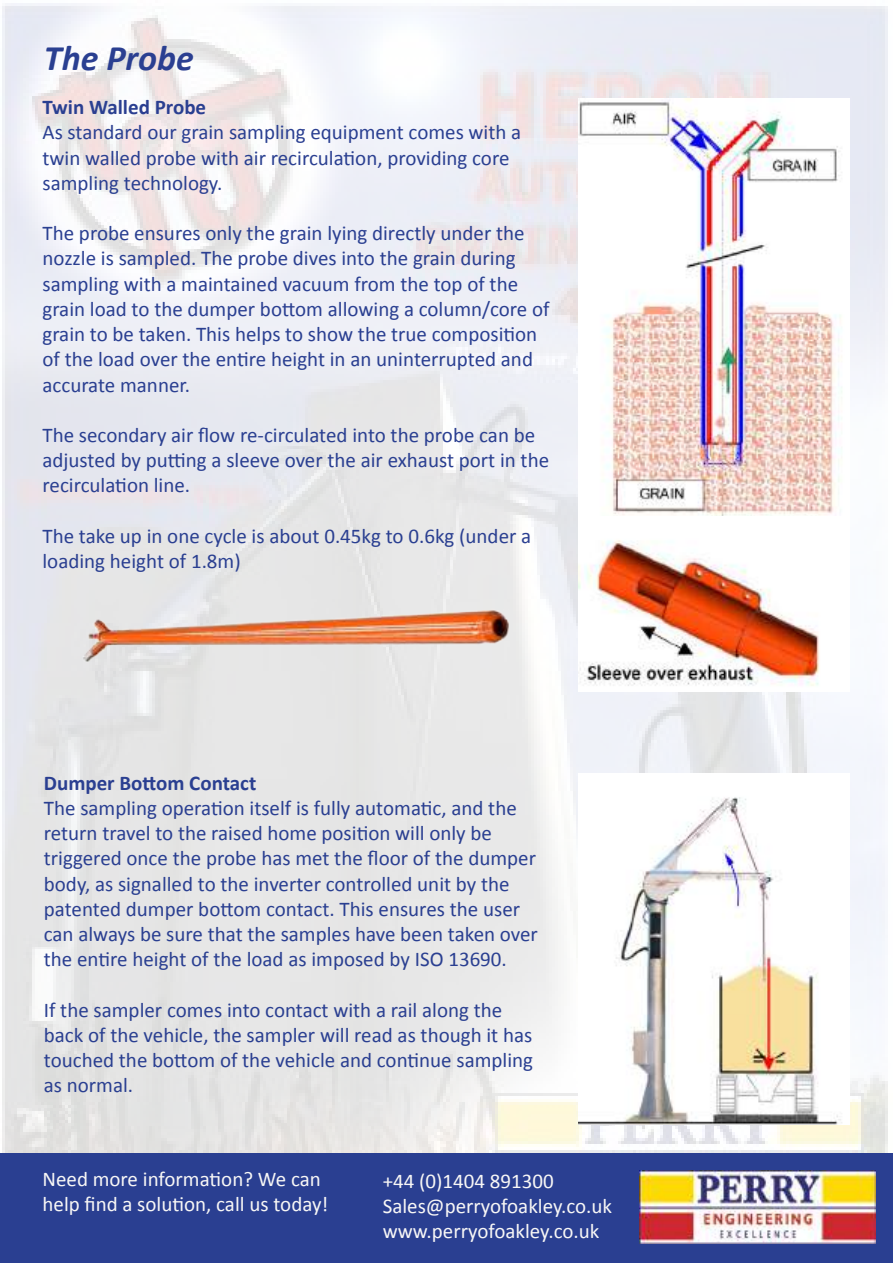
<style>
.page{position:relative;width:893px;height:1263px;background:#fff}
.page>*{position:absolute;margin:0;border:0;box-sizing:border-box;transform-origin:0 0}
.t1{font:italic 700 36px "Calibri";color:#2a3f91}
.t2{font:21px/25.2px "Calibri";color:#2a3f91}
.t3{font:21px/25.2px "Calibri";color:#f8f7f6}
.t4{font:700 21px "Calibri";color:#2a3f91}
</style>
<div class="page">
<img style="left:2px;top:3px;width:886px;height:1150px">
<div style="left:0;top:1153px;width:893px;height:110px;background:#2a3f91"></div>
<img style="left:639px;top:1170px;width:236px;height:74px">
<img style="left:578px;top:99px;width:271px;height:592px">
<img style="left:578px;top:774px;width:271px;height:350px">
<img style="left:69px;top:583px;width:454px;height:108px">
<h1 class="t1" style="left:44px;top:35px;width:152px">The Probe</h1>
<p class="t4" style="left:43px;top:94px;width:165px">Twin Walled Probe</p>
<p class="t2" style="left:43px;top:120px;width:480px">As standard our grain sampling equipment comes with a twin walled probe with air recirculation, providing core sampling technology.</p>
<p class="t2" style="left:43px;top:221px;width:508px">The probe ensures only the grain lying directly under the nozzle is sampled. The probe dives into the grain during sampling with a maintained vacuum from the top of the grain load to the dumper bottom allowing a column/core of grain to be taken. This helps to show the true composition of the load over the entire height in an uninterrupted and accurate manner.</p>
<p class="t2" style="left:43px;top:422px;width:508px">The secondary air flow re-circulated into the probe can be adjusted by putting a sleeve over the air exhaust port in the recirculation line.</p>
<p class="t2" style="left:43px;top:523px;width:490px">The take up in one cycle is about 0.45kg to 0.6kg (under a loading height of 1.8m)</p>
<p class="t4" style="left:44px;top:769px;width:214px">Dumper Bottom Contact</p>
<p class="t2" style="left:44px;top:795px;width:496px">The sampling operation itself is fully automatic, and the return travel to the raised home position will only be triggered once the probe has met the floor of the dumper body, as signalled to the inverter controlled unit by the patented dumper bottom contact. This ensures the user can always be sure that the samples have been taken over the entire height of the load as imposed by ISO 13690.</p>
<p class="t2" style="left:44px;top:997px;width:491px">If the sampler comes into contact with a rail along the back of the vehicle, the sampler will read as though it has touched the bottom of the vehicle and continue sampling as normal.</p>
<p class="t3" style="left:43px;top:1166px;width:287px">Need more information? We can help find a solution, call us today!</p>
<p class="t3" style="left:383px;top:1168px;width:231px">+44 (0)1404 891300<br>Sales@perryofoakley.co.uk www.perryofoakley.co.uk</p>
</div>
